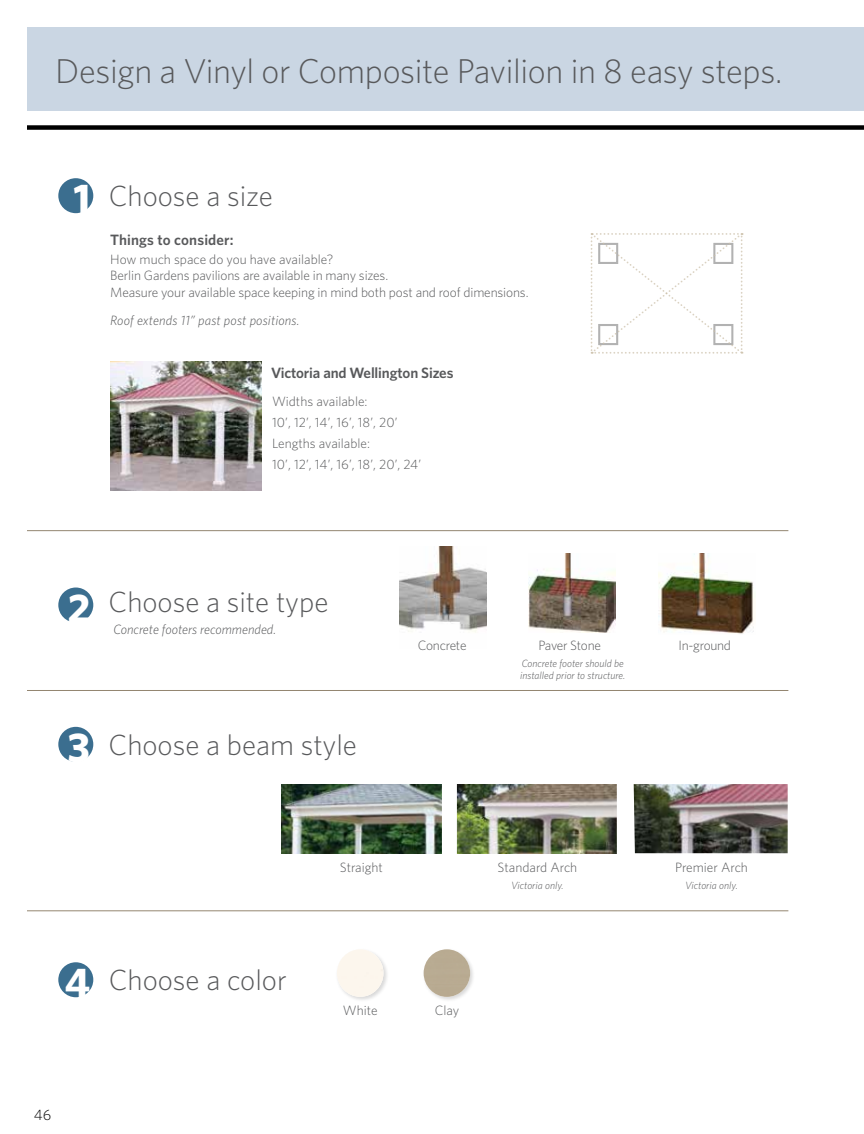
<style>
.page{position:relative;width:864px;height:1134px;background:#fff}
.page>*{position:absolute;margin:0;border:0;box-sizing:border-box;transform-origin:0 0}
.t1{font:700 41.55px "Whitney";color:#fff}
.t2{font:300 34.5px "Whitney";letter-spacing:-.01em;color:#58595b}
.t3{font:300 29.1px "Whitney";color:#58595b}
.t4{font:600 15px "Whitney";letter-spacing:-.01em;color:#58595b}
.t5{font:600 15px "Whitney";letter-spacing:.01em;color:#58595b}
.t6{font:300 15px "Whitney";color:#000}
.t7{font:300 13.5px/21px "Whitney";letter-spacing:-.01em;color:#58595b}
.t8{font:italic 300 13.5px "Whitney";color:#58595b}
.t9{font:italic 300 10.5px/12px "Whitney";color:#58595b}
.s1{font-weight:700;font-size:41.55px;color:#fff}
</style>
<div class="page">
<img style="left:400px;top:547px;width:86px;height:86px">
<div style="left:27px;top:125px;width:837px;height:5px;background:#000"></div>
<div style="left:27px;top:27px;width:837px;height:83px;background:#cad6e3"></div>
<hr style="left:27px;top:530px;width:761px;height:1px;background:#948671">
<div style="left:58px;top:178px;width:35px;height:35px;background:#3b6e8f;border-radius:50%"></div>
<img style="left:634px;top:784px;width:154px;height:69px">
<img style="left:457px;top:784px;width:160px;height:69px">
<img style="left:281px;top:784px;width:161px;height:69px">
<div style="left:58px;top:727px;width:35px;height:35px;background:#3b6e8f;border-radius:50%"></div>
<hr style="left:27px;top:690px;width:761px;height:1px;background:#948671">
<hr style="left:27px;top:910px;width:761px;height:1px;background:#948671">
<div style="left:58px;top:962px;width:35px;height:35px;background:#3b6e8f;border-radius:50%"></div>
<div style="left:336px;top:948px;width:53px;height:54px;background:#000;opacity:.15"></div>
<img style="left:337px;top:949px;width:46px;height:48px">
<div style="left:422px;top:948px;width:54px;height:54px;background:#000;opacity:.15"></div>
<img style="left:424px;top:949px;width:46px;height:48px">
<img style="left:110px;top:362px;width:151px;height:129px">
<svg style="left:591px;top:233px;width:152px;height:121px"></svg>
<div style="left:58px;top:588px;width:35px;height:35px;background:#3b6e8f;border-radius:50%"></div>
<img style="left:529px;top:553px;width:86px;height:80px">
<img style="left:659px;top:553px;width:95px;height:81px">
<h2 class="t2" style="left:55px;top:51px;width:729px">Design a Vinyl or Composite Pavilion in 8 easy steps.</h2>
<h1 class="t1" style="left:73px;top:174px;width:18px">1</h1>
<h3 class="t3" style="left:109px;top:179px;width:166px">Choose a size</h3>
<p class="t5" style="left:110px;top:230px;width:125px">Things to consider:</p>
<p class="t7" style="left:110px;top:250px;width:420px;line-height:16.5px">How much space do you have available?<br>Berlin Gardens pavilions are available in many sizes.<br>Measure your available space keeping in mind both post and roof dimensions.</p>
<p class="t8" style="left:110px;top:313px;width:191px">Roof extends 11” past post positions.</p>
<p class="t4" style="left:271px;top:364px;width:184px">Victoria and Wellington Sizes</p>
<p class="t7" style="left:272px;top:391px;width:151px">Widths available:<br>10’, 12’, 14’, 16’, 18’, 20’<br>Lengths available:<br>10’, 12’, 14’, 16’, 18’, 20’, 24’</p>
<h3 class="t3" style="left:67px;top:585px;width:263px"><span class="s1">2</span> Choose a site type</h3>
<p class="t8" style="left:113px;top:622px;width:164px">Concrete footers recommended.</p>
<h3 class="t3" style="left:68px;top:728px;width:291px"><span class="s1">3</span> Choose a beam style</h3>
<p class="t7" style="left:418px;top:635px;width:50px">Concrete</p>
<p class="t7" style="left:538px;top:635px;width:64px">Paver Stone</p>
<p class="t7" style="left:678px;top:635px;width:54px">In-ground</p>
<p class="t9" style="left:520px;top:657px;width:107px">Concrete footer should be installed prior to structure.</p>
<h3 class="t3" style="left:65px;top:963px;width:223px"><span class="s1">4</span> Choose a color</h3>
<p class="t6" style="left:34px;top:1106px;width:19px">46</p>
<p class="t7" style="left:340px;top:857px;width:45px">Straight</p>
<p class="t7" style="left:498px;top:857px;width:81px">Standard Arch</p>
<p class="t9" style="left:511px;top:879px;width:54px">Victoria only.</p>
<p class="t7" style="left:343px;top:1000px;width:36px">White</p>
<p class="t7" style="left:435px;top:1000px;width:26px">Clay</p>
<p class="t7" style="left:675px;top:857px;width:74px">Premier Arch</p>
<p class="t9" style="left:685px;top:879px;width:54px">Victoria only.</p>
</div>
